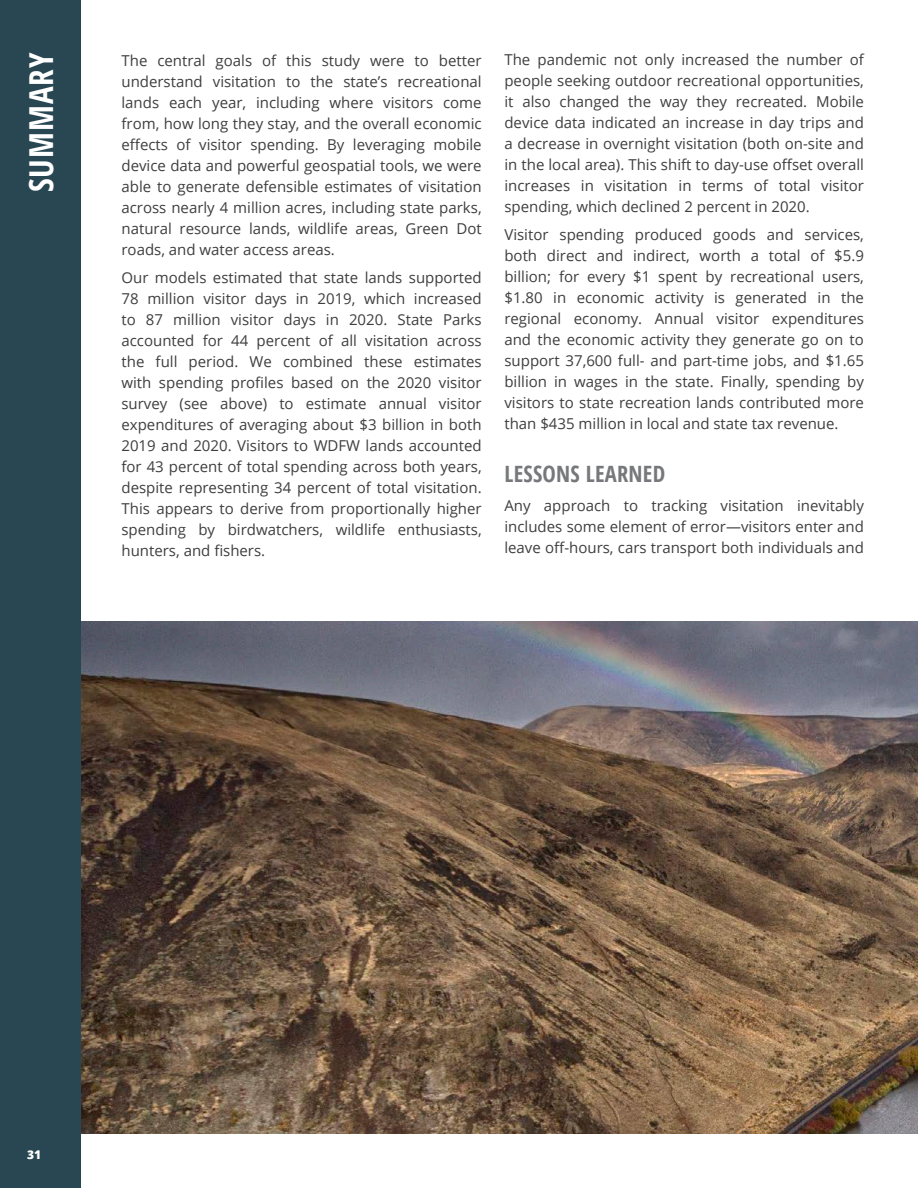
<style>
.page{position:relative;width:918px;height:1188px;background:#fff}
.page>*{position:absolute;margin:0;border:0;box-sizing:border-box;transform-origin:0 0}
.EE_Small_Section_Hea{font:700 condensed 33px "Open Sans";letter-spacing:.03em;color:#fff}
.EE_H2{font:700 condensed 22.5px "Open Sans";letter-spacing:.01em;color:#76787b}
.EE_Body{font:15px/21px "Open Sans";color:#3e3e3f;text-align:justify}
.t1{font:800 12px "Open Sans";color:#fff}
</style>
<div class="page">
<img style="left:81px;top:621px;width:837px;height:513px">
<div style="left:0;top:0;width:81px;height:1188px;background:#284752"></div>
<p class="EE_Small_Section_Hea" style="left:18px;top:192px;width:141px;rotate:-90deg">SUMMARY</p>
<p class="EE_Body" style="left:504px;top:49px;width:361px">The pandemic not only increased the number of people seeking outdoor recreational opportunities, it also changed the way they recreated. Mobile device data indicated an increase in day trips and a decrease in overnight visitation (both on-site and in the local area). This shift to day-use offset overall increases in visitation in terms of total visitor spending, which declined 2 percent in 2020.</p>
<p class="EE_Body" style="left:504px;top:224px;width:361px">Visitor spending produced goods and services, both direct and indirect, worth a total of $5.9 billion; for every $1 spent by recreational users, $1.80 in economic activity is generated in the regional economy. Annual visitor expenditures and the economic activity they generate go on to support 37,600 full- and part-time jobs, and $1.65 billion in wages in the state. Finally, spending by visitors to state recreation lands contributed more than $435 million in local and state tax revenue.</p>
<p class="EE_H2" style="left:504px;top:459px;width:162px">LESSONS LEARNED</p>
<p class="EE_Body" style="left:504px;top:495px;width:361px">Any approach to tracking visitation inevitably includes some element of error—visitors enter and leave off-hours, cars transport both individuals and</p>
<p class="EE_Body" style="left:122px;top:50px;width:362px">The central goals of this study were to better understand visitation to the state’s recreational lands each year, including where visitors come from, how long they stay, and the overall economic effects of visitor spending. By leveraging mobile device data and powerful geospatial tools, we were able to generate defensible estimates of visitation across nearly 4 million acres, including state parks, natural resource lands, wildlife areas, Green Dot roads, and water access areas.</p>
<p class="EE_Body" style="left:122px;top:267px;width:362px">Our models estimated that state lands supported 78 million visitor days in 2019, which increased to 87 million visitor days in 2020. State Parks accounted for 44 percent of all visitation across the full period. We combined these estimates with spending profiles based on the 2020 visitor survey (see above) to estimate annual visitor expenditures of averaging about $3 billion in both 2019 and 2020. Visitors to WDFW lands accounted for 43 percent of total spending across both years, despite representing 34 percent of total visitation.<br>This appears to derive from proportionally higher spending by birdwatchers, wildlife enthusiasts, hunters, and fishers.</p>
<p class="t1" style="left:27px;top:1145px;width:16px">31</p>
<p class="t1" style="left:27px;top:1145px;width:16px">17</p>
</div>
